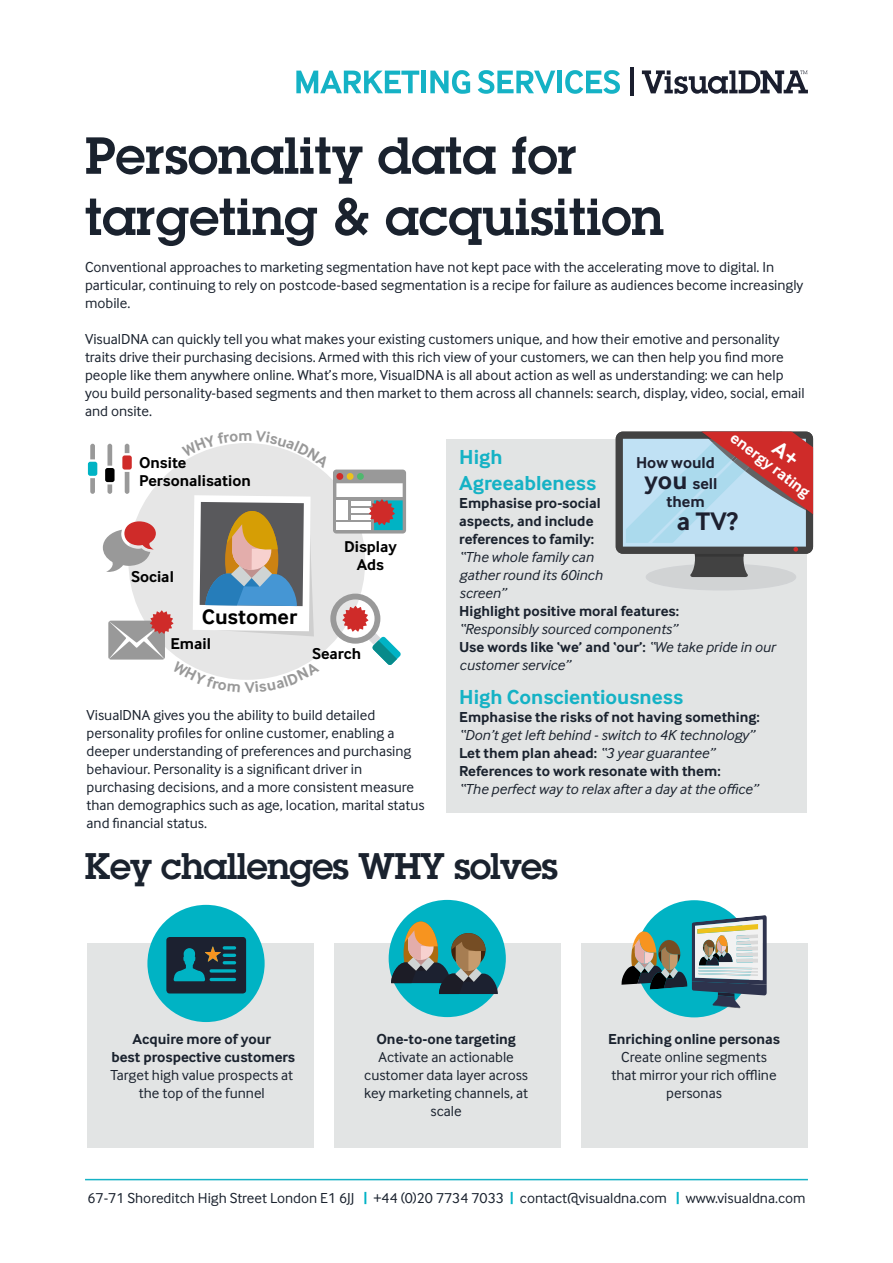
<style>
.page{position:relative;width:893px;height:1263px;background:#fff}
.page>*{position:absolute;margin:0;border:0;box-sizing:border-box;transform-origin:0 0}
.Page_head{font:600 51px/61.2px "Lubalin Graph";color:#1a222e}
.Section_head{font:600 36px "Lubalin Graph";letter-spacing:-.02em;color:#1a222e}
.t1{font:700 26.4px "Inter Face Typo";color:#1d2030}
.t2{font:700 21.75px "Inter Face Typo";letter-spacing:-.005em;color:#000}
.Text{font:700 21px/25.2px "Inter Face Typo";color:#15b2c5}
.t3{font:700 16.35px "Inter Face Typo";color:#1d2030}
.t4{font:700 16.35px "Inter Face Typo";color:#fff}
.t5{font:700 16.2px/18.1px "Inter Face Typo";color:#000;text-align:center}
.Text-2{font:15px/18px "Inter Face Typo";color:#1a222e}
.Text-3{font:700 15px/18px "Inter Face Typo";color:#1a222e}
.Text-4{font:italic 15px/18px "Inter Face Typo";color:#1a222e}
.s1{font-weight:400;font-style:italic}
.s2{font-weight:700;font-style:normal}
.s3{font-size:25.95px}
.s4{font-weight:700;color:#00b2c5}
</style>
<div class="page">
<hr style="left:85px;top:1179px;width:723px;height:1px;background:#15b2c5">
<svg style="left:296px;top:71px;width:123px;height:22px"></svg>
<div style="left:421px;top:71px;width:5px;height:22px;background:#15b2c5"></div>
<svg style="left:430px;top:70px;width:40px;height:24px"></svg>
<svg style="left:478px;top:70px;width:77px;height:24px"></svg>
<div style="left:557px;top:71px;width:5px;height:22px;background:#15b2c5"></div>
<svg style="left:565px;top:70px;width:55px;height:24px"></svg>
<svg style="left:642px;top:70px;width:166px;height:24px"></svg>
<hr style="left:630px;top:68px;width:3px;height:28px;background:#1a1e2e">
<div style="left:446px;top:439px;width:361px;height:373px;background:#e2e4e4"></div>
<div style="left:87px;top:943px;width:227px;height:204px;background:#e2e4e4"></div>
<div style="left:334px;top:943px;width:226px;height:204px;background:#e2e4e4"></div>
<div style="left:581px;top:943px;width:226px;height:204px;background:#e2e4e4"></div>
<div style="left:646px;top:564px;width:149px;height:26px;background:#d1d3d4;border-radius:50%"></div>
<div style="left:646px;top:564px;width:150px;height:26px;border:2px solid #d1d3d5;border-radius:50%"></div>
<div style="left:333px;top:470px;width:73px;height:63px;background:#999;border-radius:3px"></div>
<div style="left:88px;top:462px;width:9px;height:14px;background:#00b3c4;border-radius:2px"></div>
<div style="left:389px;top:900px;width:117px;height:117px;background:#00b3c4;border-radius:50%"></div>
<svg style="left:391px;top:921px;width:107px;height:73px"></svg>
<div style="left:147px;top:905px;width:118px;height:117px;background:#00b3c4;border-radius:50%"></div>
<div style="left:636px;top:900px;width:117px;height:117px;background:#00b3c4;border-radius:50%"></div>
<svg style="left:621px;top:915px;width:146px;height:93px"></svg>
<svg style="left:166px;top:937px;width:80px;height:56px"></svg>
<svg style="left:616px;top:432px;width:197px;height:145px;background:#ada9b3"></svg>
<svg style="left:90px;top:443px;width:313px;height:237px"></svg>
<p class="Page_head" style="left:85px;top:124px;width:580px">Personality data for targeting &amp; acquisition</p>
<p class="Text-2" style="left:85px;top:258px;width:720px">Conventional approaches to marketing segmentation have not kept pace with the accelerating move to digital. In particular, continuing to rely on postcode-based segmentation is a recipe for failure as audiences become increasingly mobile.</p>
<p class="Text-2" style="left:85px;top:330px;width:721px">VisualDNA can quickly tell you what makes your existing customers unique, and how their emotive and personality traits drive their purchasing decisions. Armed with this rich view of your customers, we can then help you find more people like them anywhere online. What’s more, VisualDNA is all about action as well as understanding: we can help you build personality-based segments and then market to them across all channels: search, display, video, social, email and onsite.</p>
<p class="t5" style="left:139px;top:454px;width:113px;text-align:left">Onsite<br>Personalisation</p>
<p class="t5" style="left:131px;top:567px;width:44px">Social</p>
<h3 class="t2" style="left:202px;top:604px;width:97px">Customer</h3>
<p class="t5" style="left:170px;top:635px;width:42px">Email</p>
<p class="t5" style="left:344px;top:537px;width:54px">Display<br>Ads</p>
<p class="t5" style="left:312px;top:645px;width:51px">Search</p>
<p class="t4" style="left:738px;top:428px;width:97px;rotate:37deg">energy rating</p>
<h3 class="t1" style="left:677px;top:506px;width:62px">a TV?</h3>
<p class="Text" style="left:459px;top:445px;width:138px">High<br>Agreeableness</p>
<p class="Text-3" style="left:459px;top:493px;width:145px">Emphasise pro-social aspects, and include references to family: <span class="s1">“The whole family can gather round its 60inch screen”</span></p>
<p class="Text-3" style="left:459px;top:601px;width:221px">Highlight positive moral features: <span class="s1">“Responsibly sourced components”</span></p>
<p class="Text-4" style="left:459px;top:637px;width:318px"><span class="s2">Use words like ‘we’ and ‘our’:</span> “We take pride in our customer service”</p>
<p class="t3" style="left:636px;top:453px;width:80px">How would</p>
<p class="t3" style="left:644px;top:474px;width:74px"><span class="s3">you</span> sell</p>
<p class="t3" style="left:666px;top:492px;width:40px">them</p>
<p class="Text" style="left:459px;top:684px;width:225px">High Conscientiousness</p>
<p class="Text-4" style="left:459px;top:708px;width:302px"><span class="s2">Emphasise the risks of not having something: </span>“Don’t get left behind - switch to 4K technology”</p>
<p class="Text-3" style="left:459px;top:744px;width:257px">Let them plan ahead: <span class="s1">“3 year guarantee”</span></p>
<p class="Text-4" style="left:459px;top:762px;width:300px"><span class="s2">References to work resonate with them:<br></span>“The perfect way to relax after a day at the office”</p>
<p class="Text-2" style="left:87px;top:706px;width:340px">VisualDNA gives you the ability to build detailed personality profiles for online customer, enabling a deeper understanding of preferences and purchasing behaviour. Personality is a significant driver in purchasing decisions, and a more consistent measure than demographics such as age, location, marital status and financial status.</p>
<p class="Section_head" style="left:85px;top:842px;width:475px">Key challenges WHY solves</p>
<p class="Text-3" style="left:111px;top:1030px;width:185px;text-align:center">Acquire more of your<br>best prospective customers</p>
<p class="Text-2" style="left:110px;top:1066px;width:184px;text-align:center">Target high value prospects at the top of the funnel</p>
<p class="Text-3" style="left:376px;top:1030px;width:141px">One-to-one targeting</p>
<p class="Text-2" style="left:364px;top:1048px;width:165px;text-align:center">Activate an actionable customer data layer across key marketing channels, at scale</p>
<p class="Text-3" style="left:608px;top:1030px;width:173px">Enriching online personas</p>
<p class="Text-2" style="left:611px;top:1048px;width:167px;text-align:center">Create online segments that mirror your rich offline personas</p>
<p class="Text-2" style="left:87px;top:1188px;width:719px">67-71 Shoreditch High Street London E1 6JJ <span class="s4">|</span> +44 (0)20 7734 7033 <span class="s4">|</span> contact@visualdna.com <span class="s4">|</span> www.visualdna.com</p>
</div>
